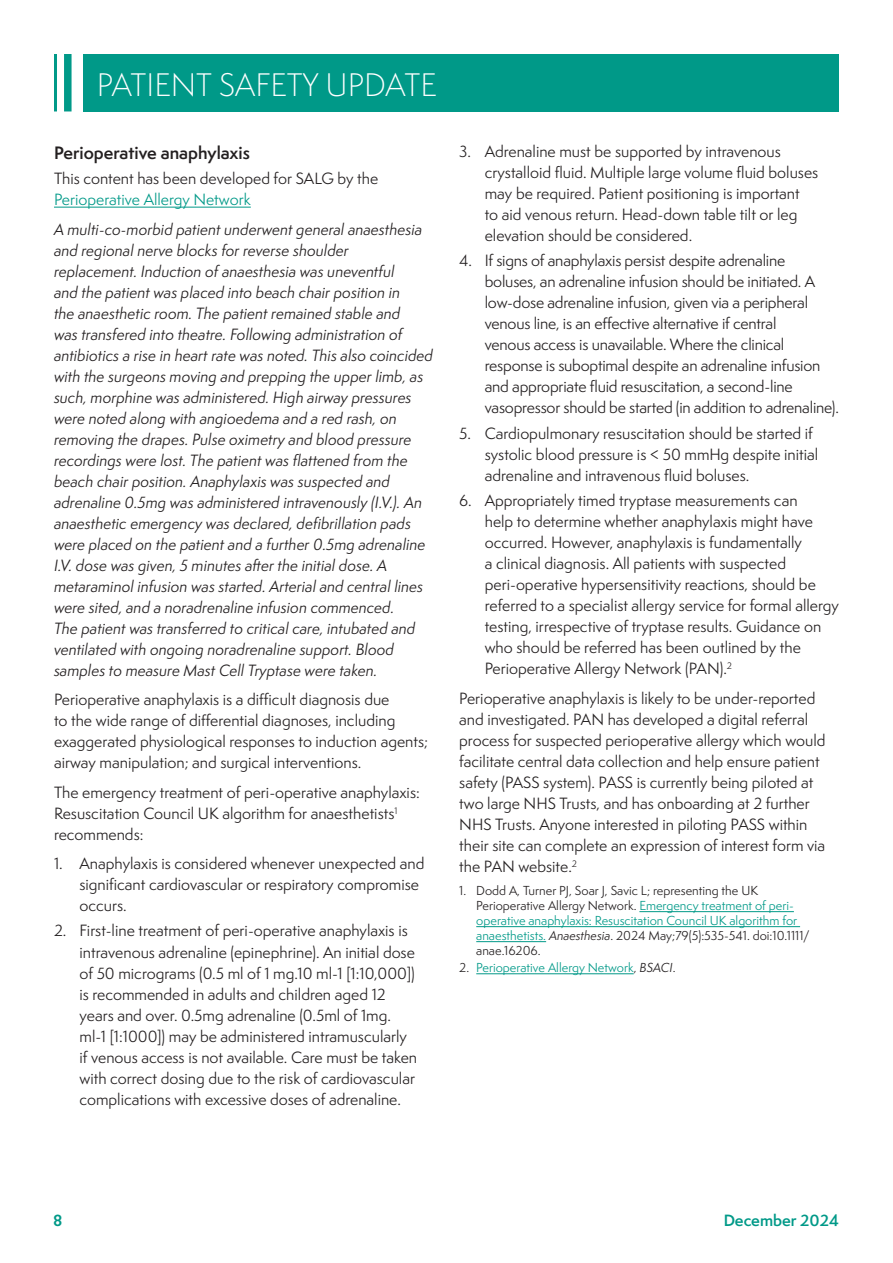
<style>
.page{position:relative;width:893px;height:1263px;background:#fff}
.page>*{position:absolute;margin:0;border:0;box-sizing:border-box;transform-origin:0 0}
.t1{font:300 30px "Semplicita Pro";color:#fff}
.t2{font:600 16.5px "Semplicita Pro";color:#231f20}
.t3{font:15px/21px "Semplicita Pro";color:#231f20}
.t4{font:italic 15px/21px "Semplicita Pro";color:#231f20}
.t5{font:15px "Semplicita Pro";color:#098}
.t6{font:600 15px "Semplicita Pro";color:#098}
.t7{font:700 15px "Semplicita Pro";color:#098}
.t8{font:12px/15px "Semplicita Pro";color:#231f20}
.t9{font:12px "Semplicita Pro";color:#098}
.s1{color:#098}
.s2{font-style:italic}
.s3{color:#231f20}
.s4{font-style:italic;color:#231f20}
</style>
<div class="page">
<div style="left:84px;top:54px;width:755px;height:57px;background:#098"></div>
<hr style="left:54px;top:54px;width:3px;height:57px;background:#098">
<div style="left:64px;top:54px;width:8px;height:57px;background:#098"></div>
<hr style="left:54px;top:207px;width:197px;height:1px;background:#098">
<hr style="left:639px;top:911px;width:155px;height:1px;background:#098">
<hr style="left:476px;top:926px;width:324px;height:1px;background:#098">
<hr style="left:476px;top:941px;width:70px;height:1px;background:#098">
<hr style="left:476px;top:973px;width:158px;height:1px;background:#098">
<h1 class="t1" style="left:97px;top:65px;width:342px">PATIENT SAFETY UPDATE</h1>
<p class="t2" style="left:54px;top:141px;width:198px">Perioperative anaphylaxis</p>
<p class="t3" style="left:54px;top:168px;width:326px">This content has been developed for SALG by the</p>
<p class="t5" style="left:54px;top:189px;width:198px">Perioperative Allergy Network</p>
<p class="t4" style="left:54px;top:218px;width:381px">A multi-co-morbid patient underwent general anaesthesia and regional nerve blocks for reverse shoulder replacement. Induction of anaesthesia was uneventful<br>and the patient was placed into beach chair position in<br>the anaesthetic room. The patient remained stable and<br>was transfered into theatre. Following administration of antibiotics a rise in heart rate was noted. This also coincided with the surgeons moving and prepping the upper limb, as such, morphine was administered. High airway pressures were noted along with angioedema and a red rash, on removing the drapes. Pulse oximetry and blood pressure recordings were lost. The patient was flattened from the beach chair position. Anaphylaxis was suspected and adrenaline 0.5mg was administered intravenously (I.V.). An anaesthetic emergency was declared, defibrillation pads were placed on the patient and a further 0.5mg adrenaline I.V. dose was given, 5 minutes after the initial dose. A metaraminol infusion was started. Arterial and central lines were sited, and a noradrenaline infusion commenced.<br>The patient was transferred to critical care, intubated and ventilated with ongoing noradrenaline support. Blood samples to measure Mast Cell Tryptase were taken.</p>
<p class="t3" style="left:54px;top:689px;width:376px">Perioperative anaphylaxis is a difficult diagnosis due<br>to the wide range of differential diagnoses, including exaggerated physiological responses to induction agents; airway manipulation; and surgical interventions.</p>
<p class="t3" style="left:54px;top:781px;width:367px">The emergency treatment of peri-operative anaphylaxis:<br>Resuscitation Council UK algorithm for anaesthetists<sup>1 </sup>recommends:</p>
<p class="t3" style="left:80px;top:853px;width:346px;text-indent:-26px">1. Anaphylaxis is considered whenever unexpected and significant cardiovascular or respiratory compromise occurs.</p>
<p class="t3" style="left:80px;top:920px;width:339px;text-indent:-26px">2. First-line treatment of peri-operative anaphylaxis is intravenous adrenaline (epinephrine). An initial dose of 50 micrograms (0.5 ml of 1 mg.10 ml-1 [1:10,000]) is recommended in adults and children aged 12 years and over. 0.5mg adrenaline (0.5ml of 1mg. ml-1 [1:1000]) may be administered intramuscularly if venous access is not available. Care must be taken with correct dosing due to the risk of cardiovascular complications with excessive doses of adrenaline.</p>
<p class="t3" style="left:485px;top:141px;width:335px;text-indent:-26px">3. Adrenaline must be supported by intravenous crystalloid fluid. Multiple large volume fluid boluses may be required. Patient positioning is important<br>to aid venous return. Head-down table tilt or leg elevation should be considered.</p>
<p class="t3" style="left:485px;top:250px;width:356px;text-indent:-26px">4. If signs of anaphylaxis persist despite adrenaline boluses, an adrenaline infusion should be initiated. A low-dose adrenaline infusion, given via a peripheral venous line, is an effective alternative if central<br>venous access is unavailable. Where the clinical response is suboptimal despite an adrenaline infusion and appropriate fluid resuscitation, a second-line vasopressor should be started (in addition to adrenaline).</p>
<p class="t3" style="left:485px;top:422px;width:335px;text-indent:-26px">5. Cardiopulmonary resuscitation should be started if systolic blood pressure is &lt; 50 mmHg despite initial adrenaline and intravenous fluid boluses.</p>
<p class="t3" style="left:485px;top:490px;width:356px;text-indent:-26px">6. Appropriately timed tryptase measurements can<br>help to determine whether anaphylaxis might have occurred. However, anaphylaxis is fundamentally<br>a clinical diagnosis. All patients with suspected peri-operative hypersensitivity reactions, should be referred to a specialist allergy service for formal allergy testing, irrespective of tryptase results. Guidance on who should be referred has been outlined by the Perioperative Allergy Network (PAN).<sup>2</sup></p>
<p class="t3" style="left:459px;top:687px;width:368px">Perioperative anaphylaxis is likely to be under-reported and investigated. PAN has developed a digital referral process for suspected perioperative allergy which would facilitate central data collection and help ensure patient safety (PASS system). PASS is currently being piloted at two large NHS Trusts, and has onboarding at 2 further NHS Trusts. Anyone interested in piloting PASS within their site can complete an expression of interest form via the PAN website.<sup>2</sup></p>
<p class="t8" style="left:476px;top:883px;width:335px;text-indent:-17px">1. Dodd A, Turner PJ, Soar J, Savic L; representing the UK Perioperative Allergy Network. <span class="s1">Emergency treatment of peri&shy;operative anaphylaxis: Resuscitation Council UK algorithm for anaesthetists.</span> <span class="s2">Anaesthesia</span>. 2024 May;79(5):535-541. doi:10.1111/ anae.16206.</p>
<p class="t9" style="left:459px;top:959px;width:218px"><span class="s3">2.</span> Perioperative Allergy Network<span class="s3">,</span> <span class="s4">BSACI</span><span class="s3">.</span></p>
<p class="t7" style="left:53px;top:1209px;width:11px">8</p>
<p class="t6" style="left:724px;top:1209px;width:117px">December 2024</p>
</div>
